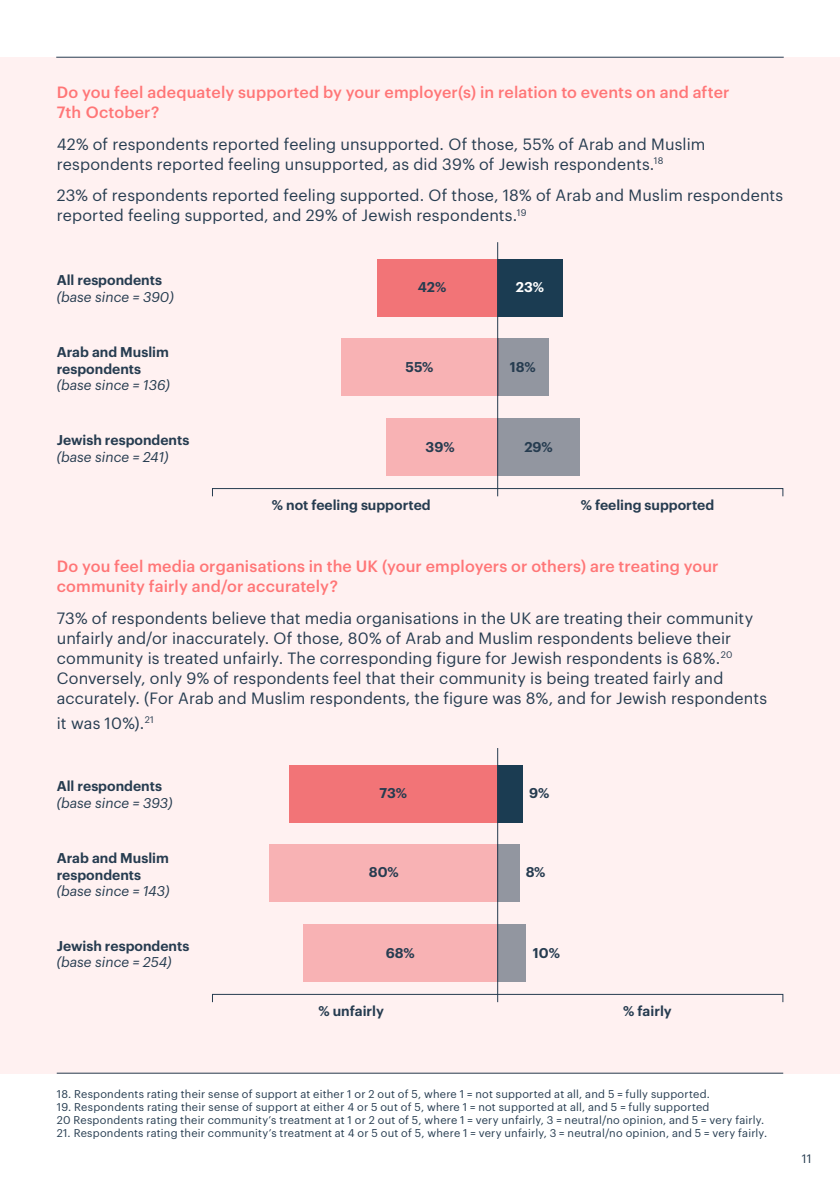
<style>
.page{position:relative;width:840px;height:1191px;background:#fff}
.page>*{position:absolute;margin:0;border:0;box-sizing:border-box;transform-origin:0 0}
.t1{font:16px/20px "Graphik";letter-spacing:.01em;color:#273d51}
.t2{font:500 16px/20px "Graphik";letter-spacing:.01em;color:#ff7677}
.t3{font:600 13.8px/16.6px "Graphik";color:#263c50}
.t4{font:italic 13.8px "Graphik";color:#263c50}
.t5{font:600 13.8px "Graphik";color:#fff}
.t6{font:12px "Graphik";color:#273d51}
.t7{font:11px/13px "Graphik";letter-spacing:.02em;color:#273d51}
</style>
<div class="page">
<div style="left:0;top:57px;width:839px;height:1016px;background:#fff1f1"></div>
<hr style="left:56px;top:57px;width:727px;height:1px;background:#273d51">
<hr style="left:57px;top:1072px;width:725px;height:1px;background:#273d51">
<div style="left:341px;top:339px;width:157px;height:57px;background:#f8b2b4"></div>
<div style="left:497px;top:259px;width:65px;height:57px;background:#1b3c52"></div>
<div style="left:497px;top:339px;width:51px;height:57px;background:#9296a0"></div>
<div style="left:386px;top:419px;width:111px;height:57px;background:#f8b2b4"></div>
<div style="left:497px;top:419px;width:82px;height:57px;background:#9296a0"></div>
<div style="left:377px;top:259px;width:120px;height:57px;background:#f27477"></div>
<div style="left:212px;top:488px;width:570px;height:8px;border:1px solid #263c50"></div>
<hr style="left:497px;top:242px;width:1px;height:254px;background:#263c50">
<div style="left:269px;top:844px;width:229px;height:57px;background:#f8b2b4"></div>
<div style="left:497px;top:765px;width:25px;height:57px;background:#1b3c52"></div>
<div style="left:497px;top:844px;width:22px;height:57px;background:#9296a0"></div>
<div style="left:303px;top:924px;width:194px;height:57px;background:#f8b2b4"></div>
<div style="left:497px;top:924px;width:28px;height:57px;background:#9296a0"></div>
<div style="left:289px;top:765px;width:208px;height:57px;background:#f27477"></div>
<div style="left:212px;top:994px;width:570px;height:8px;border:1px solid #263c50"></div>
<hr style="left:497px;top:748px;width:1px;height:254px;background:#263c50">
<p class="t2" style="left:57px;top:81px;width:674px">Do you feel adequately supported by your employer(s) in relation to events on and after<br>7th October?</p>
<p class="t1" style="left:57px;top:132px;width:650px">42% of respondents reported feeling unsupported. Of those, 55% of Arab and Muslim respondents reported feeling unsupported, as did 39% of Jewish respondents.<sup>18</sup></p>
<p class="t1" style="left:57px;top:184px;width:727px">23% of respondents reported feeling supported. Of those, 18% of Arab and Muslim respondents reported feeling supported, and 29% of Jewish respondents.<sup>19</sup></p>
<p class="t3" style="left:57px;top:271px;width:107px">All respondents</p>
<p class="t4" style="left:57px;top:287px;width:119px">(base since = 390)</p>
<p class="t3" style="left:57px;top:342px;width:114px">Arab and Muslim respondents</p>
<p class="t4" style="left:57px;top:375px;width:115px">(base since = 136)</p>
<p class="t3" style="left:57px;top:430px;width:134px">Jewish respondents</p>
<p class="t4" style="left:57px;top:446px;width:113px">(base since = 241)</p>
<p class="t3" style="left:417px;top:278px;width:30px">42%</p>
<p class="t3" style="left:426px;top:278px;width:11px">6</p>
<p class="t5" style="left:515px;top:277px;width:30px">23%</p>
<p class="t3" style="left:405px;top:357px;width:29px">55%</p>
<p class="t3" style="left:509px;top:357px;width:27px">18%</p>
<p class="t3" style="left:425px;top:437px;width:30px">39%</p>
<p class="t3" style="left:524px;top:437px;width:30px">29%</p>
<p class="t3" style="left:272px;top:495px;width:160px">% not feeling supported</p>
<p class="t3" style="left:580px;top:495px;width:135px">% feeling supported</p>
<p class="t2" style="left:57px;top:555px;width:663px">Do you feel media organisations in the UK (your employers or others) are treating your community fairly and/or accurately?</p>
<p class="t1" style="left:57px;top:606px;width:711px">73% of respondents believe that media organisations in the UK are treating their community unfairly and/or inaccurately. Of those, 80% of Arab and Muslim respondents believe their community is treated unfairly. The corresponding figure for Jewish respondents is 68%.<sup>20<br></sup>Conversely, only 9% of respondents feel that their community is being treated fairly and accurately. (For Arab and Muslim respondents, the figure was 8%, and for Jewish respondents</p>
<p class="t1" style="left:57px;top:711px;width:99px">it was 10%).<sup>21</sup></p>
<p class="t3" style="left:57px;top:776px;width:107px">All respondents</p>
<p class="t4" style="left:57px;top:792px;width:117px">(base since = 393)</p>
<p class="t3" style="left:57px;top:848px;width:114px">Arab and Muslim respondents</p>
<p class="t4" style="left:57px;top:880px;width:114px">(base since = 143)</p>
<p class="t3" style="left:57px;top:936px;width:134px">Jewish respondents</p>
<p class="t4" style="left:57px;top:952px;width:116px">(base since = 254)</p>
<p class="t3" style="left:379px;top:783px;width:29px">73%</p>
<p class="t3" style="left:529px;top:783px;width:22px">9%</p>
<p class="t3" style="left:369px;top:863px;width:31px">80%</p>
<p class="t3" style="left:525px;top:863px;width:21px">8%</p>
<p class="t3" style="left:386px;top:943px;width:30px">68%</p>
<p class="t3" style="left:532px;top:943px;width:29px">10%</p>
<p class="t3" style="left:318px;top:1001px;width:67px">% unfairly</p>
<p class="t3" style="left:623px;top:1001px;width:50px">% fairly</p>
<p class="t7" style="left:57px;top:1086px;width:654px">18. Respondents rating their sense of support at either 1 or 2 out of 5, where 1 = not supported at all, and 5 = fully supported.</p>
<p class="t7" style="left:57px;top:1099px;width:708px">19. Respondents rating their sense of support at either 4 or 5 out of 5, where 1 = not supported at all, and 5 = fully supported<br>20 Respondents rating their community’s treatment at 1 or 2 out of 5, where 1 = very unfairly, 3 = neutral/no opinion, and 5 = very fairly.</p>
<p class="t7" style="left:57px;top:1125px;width:711px">21. Respondents rating their community’s treatment at 4 or 5 out of 5, where 1 = very unfairly, 3 = neutral/no opinion, and 5 = very fairly.</p>
<p class="t6" style="left:801px;top:1149px;width:11px">11</p>
</div>
